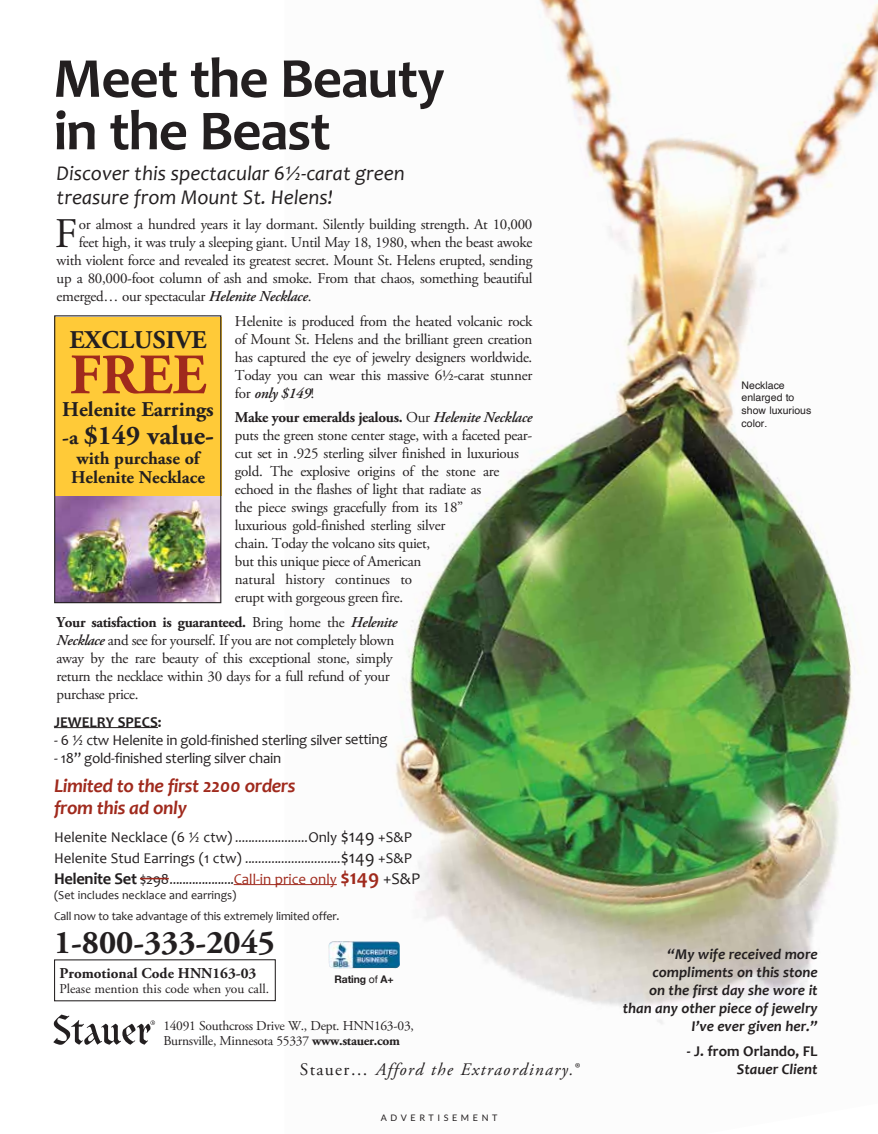
<style>
.page{position:relative;width:878px;height:1134px;background:#fff}
.page>*{position:absolute;margin:0;border:0;box-sizing:border-box;transform-origin:0 0}
.t1{font:700 57px/52.5px "Candara";letter-spacing:-.02em;color:#231f20}
.t2{font:700 57px "Adobe Garamond Pro";color:#a02a1d}
.t3{font:42.15px "Adobe Garamond Pro";color:#231f20}
.t4{font:700 33px "Adobe Garamond Pro";color:#231f20}
.t5{font:700 27px "Adobe Garamond Pro";color:#231f20}
.t6{font:700 25.5px "Adobe Garamond Pro";color:#231f20}
.t7{font:italic 21px/24px "Candara";color:#231f20}
.t8{font:700 21px "Adobe Garamond Pro";color:#231f20}
.t9{font:italic 700 19.5px/22.5px "Candara";letter-spacing:-.02em;color:#a02a1d}
.t10{font:700 18px/19.5px "Adobe Garamond Pro";color:#231f20;text-align:center}
.t11{font:18px "Candara";color:#231f20}
.t12{font:italic 17.55px "Adobe Garamond Pro";letter-spacing:.075em;color:#231f20}
.t13{font:15px/18px "Adobe Garamond Pro";letter-spacing:-.02em;color:#231f20}
.t14{font:italic 700 15px/18px "Candara";letter-spacing:-.005em;color:#231f20;text-align:right}
.t15{font:15px "Candara";color:#231f20}
.t16{font:15px "Candara";letter-spacing:-.02em;color:#231f20}
.t17{font:700 15px "Candara";color:#231f20}
.t18{font:700 15px "Adobe Garamond Pro";color:#231f20}
.t19{font:13.8px "Candara";color:#231f20}
.t20{font:13.5px/15px "Adobe Garamond Pro";letter-spacing:-.02em;color:#231f20}
.t21{font:13.5px "Adobe Garamond Pro";color:#231f20}
.t22{font:12px/21px "Candara";letter-spacing:-.015em;color:#231f20}
.t23{font:10.5px/12.6px "Helvetica";color:#231f20}
.t24{font:700 10.5px "Helvetica Neue";letter-spacing:-.02em;color:#231f20}
.t25{font:9px "Lato";letter-spacing:.4em;color:#231f20}
.s1{font-weight:600;font-style:italic}
.s2{font-weight:700}
.s3{font-size:21px}
.s4{font-size:13.05px}
.s5{font-size:15px}
.s6{font-size:18px}
.s7{font-weight:700;font-size:16.5px}
.s8{font-size:15px;color:#a02a1d}
.s9{font-weight:700;font-size:21px;color:#a02a1d}
.s10{font-size:16.5px}
.s11{font-weight:400}
.s12{font-style:normal}
</style>
<div class="page">
<div style="left:54px;top:959px;width:222px;height:42px;border:1px solid #231f20"></div>
<img style="left:284px;top:0;width:594px;height:1024px">
<hr style="left:54px;top:727px;width:104px;height:1px;background:#231f20">
<hr style="left:234px;top:884px;width:103px;height:1px;background:#a02a1d">
<svg style="left:140px;top:878px;width:29px;height:1px"></svg>
<img style="left:56px;top:495px;width:163px;height:106px">
<div style="left:54px;top:317px;width:167px;height:178px;background:#ffca38"></div>
<div style="left:54px;top:315px;width:167px;height:288px;border:1px solid #231f20"></div>
<img style="left:328px;top:941px;width:72px;height:28px">
<svg style="left:53px;top:1015px;width:102px;height:30px"></svg>
<h1 class="t1" style="left:53px;top:51px;width:393px">Meet the Beauty in the Beast</h1>
<h3 class="t7" style="left:57px;top:161px;width:350px">Discover this spectacular 6½-carat green treasure from Mount St. Helens!</h3>
<h2 class="t3" style="left:55px;top:208px;width:24px">F</h2>
<p class="t13" style="left:79px;top:216px;width:455px">or almost a hundred years it lay dormant. Silently building strength. At 10,000</p>
<p class="t13" style="left:79px;top:234px;width:455px">feet high, it was truly a sleeping giant. Until May 18, 1980, when the beast awoke</p>
<p class="t13" style="left:57px;top:252px;width:477px">with violent force and revealed its greatest secret. Mount St. Helens erupted, sending</p>
<p class="t13" style="left:57px;top:270px;width:477px">up a 80,000-foot column of ash and smoke. From that chaos, something beautiful</p>
<p class="t13" style="left:57px;top:288px;width:256px">emerged… our spectacular <span class="s1">Helenite Necklace</span>.</p>
<p class="t13" style="left:235px;top:313px;width:299px;text-align:justify">Helenite is produced from the heated volcanic rock of Mount St. Helens and the brilliant green creation has captured the eye of jewelry designers worldwide.<br>Today you can wear this massive 6½-carat stunner for <span class="s1">only $149</span>!</p>
<p class="t13" style="left:235px;top:409px;width:299px"><span class="s2">Make your emeralds jealous.</span> Our <span class="s1">Helenite Necklace </span>puts the green stone center stage, with a faceted pear&shy;cut set in .925 sterling silver finished in luxurious gold. The explosive origins of the stone are echoed in the flashes of light that radiate as<br>the piece swings gracefully from its 18”<br>luxurious gold-finished sterling silver<br>chain. Today the volcano sits quiet,<br>but this unique piece of American<br>natural history continues to<br>erupt with gorgeous green fire.</p>
<p class="t13" style="left:57px;top:614px;width:342px"><span class="s2">Your satisfaction is guaranteed.</span> Bring home the <span class="s1">Helenite Necklace</span> and see for yourself. If you are not completely blown away by the rare beauty of this exceptional stone, simply return the necklace within 30 days for a full refund of your purchase price.</p>
<h3 class="t6" style="left:69px;top:325px;width:139px">EXCLUSIVE</h3>
<h1 class="t2" style="left:70px;top:342px;width:138px">FREE</h1>
<h3 class="t8" style="left:62px;top:397px;width:153px">Helenite Earrings</h3>
<h3 class="t5" style="left:62px;top:420px;width:153px"><span class="s3">-a</span> $149 value-</h3>
<p class="t10" style="left:71px;top:449px;width:135px">with purchase of<br>Helenite Necklace</p>
<p class="t17" style="left:54px;top:712px;width:109px">JEWELRY SPECS:</p>
<p class="t16" style="left:54px;top:730px;width:335px">- 6 ½ ctw Helenite in gold-finished sterling silver setting</p>
<p class="t16" style="left:54px;top:748px;width:229px">- 18” gold-finished sterling silver chain</p>
<h3 class="t9" style="left:54px;top:774px;width:243px">Limited to the first 2200 orders from this ad only</h3>
<p class="t15" style="left:54px;top:827px;width:285px">Helenite Necklace (6 ½ ctw) <span class="s4">......................</span>Only</p>
<p class="t11" style="left:341px;top:824px;width:73px">$149 <span class="s5">+S&amp;P</span></p>
<p class="t15" style="left:54px;top:848px;width:359px">Helenite Stud Earrings (1 ctw) <span class="s4">.............................</span><span class="s6">$149</span> +S&amp;P</p>
<p class="t19" style="left:54px;top:870px;width:367px"><span class="s7">Helenite Set</span> <span class="s5">$298</span>....................<span class="s8">Call-in price only</span> <span class="s9">$149</span> <span class="s10">+S&amp;P</span></p>
<p class="t22" style="left:54px;top:884px;width:287px">(Set includes necklace and earrings)<br>Call now to take advantage of this extremely limited offer.</p>
<h3 class="t4" style="left:54px;top:923px;width:222px">1-800-333-2045</h3>
<p class="t18" style="left:59px;top:964px;width:198px">Promotional Code HNN163-03</p>
<p class="t21" style="left:59px;top:980px;width:211px">Please mention this code when you call.</p>
<p class="t24" style="left:334px;top:971px;width:61px">Rating <span class="s11">of</span> A+</p>
<p class="t20" style="left:163px;top:1019px;width:252px">14091 Southcross Drive W., Dept. HNN163-03,<br>Burnsville, Minnesota 55337 <span class="s2">www.stauer.com</span></p>
<p class="t12" style="left:300px;top:1059px;width:280px"><span class="s12">Stauer…</span> Afford the Extraordinary.®</p>
<p class="t25" style="left:381px;top:1112px;width:118px">ADVERTISEMENT</p>
<p class="t23" style="left:741px;top:379px;width:71px">Necklace enlarged to show luxurious color.</p>
<p class="t14" style="left:622px;top:945px;width:196px">“My wife received more compliments on this stone<br>on the first day she wore it than any other piece of jewelry<br>I’ve ever given her.”</p>
<p class="t17" style="left:686px;top:1041px;width:132px">- J. from Orlando, FL</p>
<p class="t14" style="left:737px;top:1060px;width:82px">Stauer Client</p>
</div>
